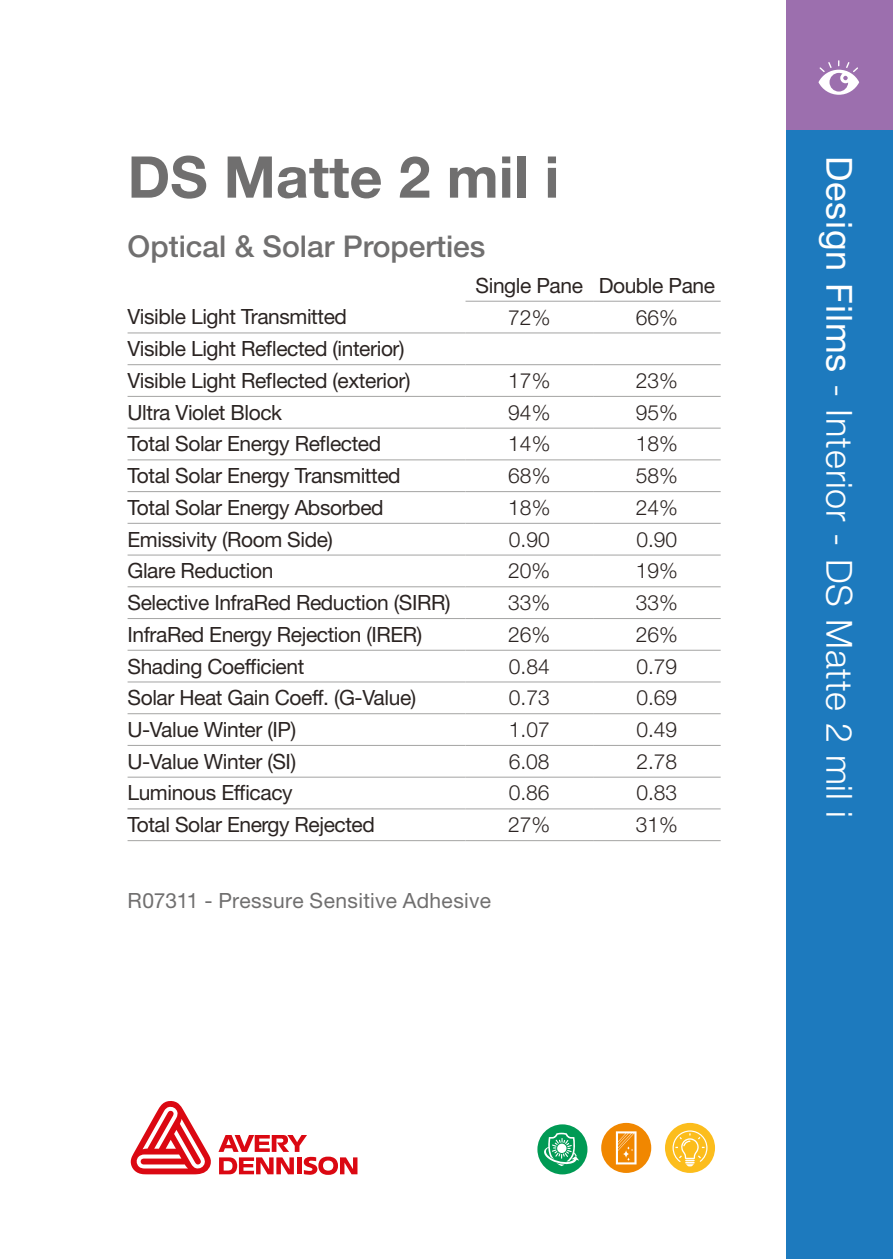
<style>
.page{position:relative;width:893px;height:1259px;background:#fff}
.page>*{position:absolute;margin:0;border:0;box-sizing:border-box;transform-origin:0 0}
.t1{font:700 57.6px "Helvetica Neue LT Std";color:#706f6f}
.t2{font:300 36px "Helvetica Neue LT Std";letter-spacing:.025em;color:#fff}
.t3{font:500 30px "Helvetica Neue LT Std";color:#706f6f}
.t4{font:21px/31.8px "Helvetica Neue LT Std";letter-spacing:-.02em;color:#2b2422}
.t5{font:300 21px "Helvetica Neue LT Std";color:#2b2422}
.t6{font:21px "Helvetica Neue LT Std";letter-spacing:.015em;color:#706f6f}
.s1{font-weight:400}
</style>
<div class="page">
<svg style="left:131px;top:1101px;width:80px;height:73px"></svg>
<svg style="left:218px;top:1135px;width:139px;height:40px"></svg>
<div style="left:787px;top:26px;width:106px;height:1233px;background:#1d7abe"></div>
<div style="left:787px;top:0;width:106px;height:130px;background:#9c6fae"></div>
<hr style="left:465px;top:301px;width:128px;height:1px;background:#a8a8a7">
<hr style="left:593px;top:301px;width:128px;height:1px;background:#a8a8a7">
<hr style="left:128px;top:332px;width:337px;height:1px;background:#a8a8a7">
<hr style="left:465px;top:332px;width:128px;height:1px;background:#a8a8a7">
<hr style="left:593px;top:332px;width:128px;height:1px;background:#a8a8a7">
<hr style="left:128px;top:364px;width:337px;height:1px;background:#a8a8a7">
<hr style="left:465px;top:364px;width:128px;height:1px;background:#a8a8a7">
<hr style="left:593px;top:364px;width:128px;height:1px;background:#a8a8a7">
<hr style="left:128px;top:396px;width:337px;height:1px;background:#a8a8a7">
<hr style="left:465px;top:396px;width:128px;height:1px;background:#a8a8a7">
<hr style="left:593px;top:396px;width:128px;height:1px;background:#a8a8a7">
<hr style="left:128px;top:427px;width:337px;height:2px;background:#a8a8a7">
<hr style="left:465px;top:427px;width:128px;height:2px;background:#a8a8a7">
<hr style="left:593px;top:427px;width:128px;height:2px;background:#a8a8a7">
<hr style="left:128px;top:459px;width:337px;height:1px;background:#a8a8a7">
<hr style="left:465px;top:459px;width:128px;height:1px;background:#a8a8a7">
<hr style="left:593px;top:459px;width:128px;height:1px;background:#a8a8a7">
<hr style="left:128px;top:491px;width:337px;height:1px;background:#a8a8a7">
<hr style="left:465px;top:491px;width:128px;height:1px;background:#a8a8a7">
<hr style="left:593px;top:491px;width:128px;height:1px;background:#a8a8a7">
<hr style="left:128px;top:523px;width:337px;height:1px;background:#a8a8a7">
<hr style="left:465px;top:523px;width:128px;height:1px;background:#a8a8a7">
<hr style="left:593px;top:523px;width:128px;height:1px;background:#a8a8a7">
<hr style="left:128px;top:554px;width:337px;height:1px;background:#a8a8a7">
<hr style="left:465px;top:554px;width:128px;height:1px;background:#a8a8a7">
<hr style="left:593px;top:554px;width:128px;height:1px;background:#a8a8a7">
<hr style="left:128px;top:586px;width:337px;height:1px;background:#a8a8a7">
<hr style="left:128px;top:618px;width:337px;height:1px;background:#a8a8a7">
<hr style="left:128px;top:650px;width:337px;height:1px;background:#a8a8a7">
<hr style="left:465px;top:586px;width:128px;height:1px;background:#a8a8a7">
<hr style="left:593px;top:586px;width:128px;height:1px;background:#a8a8a7">
<hr style="left:465px;top:618px;width:128px;height:1px;background:#a8a8a7">
<hr style="left:593px;top:618px;width:128px;height:1px;background:#a8a8a7">
<hr style="left:465px;top:650px;width:128px;height:1px;background:#a8a8a7">
<hr style="left:593px;top:650px;width:128px;height:1px;background:#a8a8a7">
<hr style="left:128px;top:681px;width:337px;height:1px;background:#a8a8a7">
<hr style="left:465px;top:681px;width:128px;height:1px;background:#a8a8a7">
<hr style="left:593px;top:681px;width:128px;height:1px;background:#a8a8a7">
<hr style="left:128px;top:713px;width:337px;height:1px;background:#a8a8a7">
<hr style="left:465px;top:713px;width:128px;height:1px;background:#a8a8a7">
<hr style="left:593px;top:713px;width:128px;height:1px;background:#a8a8a7">
<hr style="left:128px;top:745px;width:337px;height:1px;background:#a8a8a7">
<hr style="left:465px;top:745px;width:128px;height:1px;background:#a8a8a7">
<hr style="left:593px;top:745px;width:128px;height:1px;background:#a8a8a7">
<hr style="left:128px;top:776px;width:337px;height:1px;background:#a8a8a7">
<hr style="left:465px;top:776px;width:128px;height:1px;background:#a8a8a7">
<hr style="left:593px;top:776px;width:128px;height:1px;background:#a8a8a7">
<hr style="left:128px;top:808px;width:337px;height:1px;background:#a8a8a7">
<hr style="left:128px;top:840px;width:337px;height:1px;background:#a8a8a7">
<hr style="left:465px;top:808px;width:128px;height:1px;background:#a8a8a7">
<hr style="left:465px;top:840px;width:128px;height:1px;background:#a8a8a7">
<hr style="left:593px;top:808px;width:128px;height:1px;background:#a8a8a7">
<hr style="left:593px;top:840px;width:128px;height:1px;background:#a8a8a7">
<div style="left:665px;top:1123px;width:50px;height:50px;background:#fcbd1c;border-radius:50%"></div>
<svg style="left:672px;top:1129px;width:36px;height:37px"></svg>
<div style="left:537px;top:1124px;width:50px;height:50px;background:#009a54;border-radius:50%"></div>
<svg style="left:542px;top:1132px;width:37px;height:34px"></svg>
<div style="left:601px;top:1123px;width:50px;height:50px;background:#f18700;border-radius:50%"></div>
<svg style="left:616px;top:1131px;width:21px;height:33px"></svg>
<svg style="left:818px;top:60px;width:41px;height:35px"></svg>
<h1 class="t1" style="left:128px;top:141px;width:433px">DS Matte 2 mil i</h1>
<h2 class="t2" style="left:861px;top:156px;width:664px;rotate:90deg"><span class="s1">Design Films</span> - Interior - DS Matte 2 mil i</h2>
<h3 class="t3" style="left:128px;top:229px;width:359px">Optical &amp; Solar Properties</h3>
<p class="t4" style="left:476px;top:269px;width:241px">Single Pane Double Pane</p>
<p class="t4" style="left:128px;top:301px;width:221px">Visible Light Transmitted</p>
<p class="t5" style="left:508px;top:304px;width:44px">72%</p>
<p class="t5" style="left:636px;top:304px;width:44px">66%</p>
<p class="t4" style="left:128px;top:333px;width:284px">Visible Light Reflected (interior)<br>Visible Light Reflected (exterior)</p>
<p class="t5" style="left:508px;top:368px;width:44px">17%</p>
<p class="t5" style="left:636px;top:368px;width:44px">23%</p>
<p class="t4" style="left:128px;top:396px;width:156px">Ultra Violet Block</p>
<p class="t5" style="left:508px;top:399px;width:44px">94%</p>
<p class="t5" style="left:636px;top:399px;width:44px">95%</p>
<p class="t4" style="left:128px;top:428px;width:255px">Total Solar Energy Reflected</p>
<p class="t5" style="left:508px;top:431px;width:44px">14%</p>
<p class="t5" style="left:636px;top:431px;width:44px">18%</p>
<p class="t4" style="left:128px;top:459px;width:275px">Total Solar Energy Transmitted</p>
<p class="t5" style="left:508px;top:463px;width:44px">68%</p>
<p class="t5" style="left:636px;top:463px;width:44px">58%</p>
<p class="t4" style="left:128px;top:491px;width:258px">Total Solar Energy Absorbed</p>
<p class="t5" style="left:508px;top:494px;width:44px">18%</p>
<p class="t5" style="left:636px;top:494px;width:44px">24%</p>
<p class="t4" style="left:128px;top:523px;width:207px">Emissivity (Room Side)</p>
<p class="t5" style="left:509px;top:526px;width:42px">0.90</p>
<p class="t5" style="left:636px;top:526px;width:42px">0.90</p>
<p class="t4" style="left:128px;top:555px;width:147px">Glare Reduction</p>
<p class="t5" style="left:508px;top:558px;width:44px">20%</p>
<p class="t5" style="left:636px;top:558px;width:44px">19%</p>
<p class="t4" style="left:128px;top:586px;width:324px">Selective InfraRed Reduction (SIRR)</p>
<p class="t5" style="left:508px;top:590px;width:44px">33%</p>
<p class="t5" style="left:636px;top:590px;width:44px">33%</p>
<p class="t4" style="left:128px;top:618px;width:296px">InfraRed Energy Rejection (IRER)</p>
<p class="t5" style="left:508px;top:621px;width:44px">26%</p>
<p class="t5" style="left:636px;top:621px;width:44px">26%</p>
<p class="t4" style="left:128px;top:650px;width:178px">Shading Coefficient</p>
<p class="t5" style="left:509px;top:653px;width:42px">0.84</p>
<p class="t5" style="left:636px;top:653px;width:42px">0.79</p>
<p class="t4" style="left:128px;top:681px;width:290px">Solar Heat Gain Coeff. (G-Value)</p>
<p class="t5" style="left:509px;top:685px;width:42px">0.73</p>
<p class="t5" style="left:636px;top:685px;width:42px">0.69</p>
<p class="t4" style="left:127px;top:713px;width:170px">U-Value Winter (IP)</p>
<p class="t5" style="left:509px;top:716px;width:42px">1.07</p>
<p class="t5" style="left:636px;top:716px;width:42px">0.49</p>
<p class="t4" style="left:127px;top:745px;width:170px">U-Value Winter (SI)</p>
<p class="t5" style="left:509px;top:748px;width:42px">6.08</p>
<p class="t5" style="left:636px;top:748px;width:42px">2.78</p>
<p class="t4" style="left:127px;top:776px;width:167px">Luminous Efficacy</p>
<p class="t5" style="left:509px;top:780px;width:42px">0.86</p>
<p class="t5" style="left:636px;top:780px;width:42px">0.83</p>
<p class="t4" style="left:127px;top:808px;width:249px">Total Solar Energy Rejected</p>
<p class="t5" style="left:508px;top:812px;width:44px">27%</p>
<p class="t5" style="left:636px;top:812px;width:44px">31%</p>
<p class="t6" style="left:127px;top:888px;width:365px">R07311 - Pressure Sensitive Adhesive</p>
</div>
